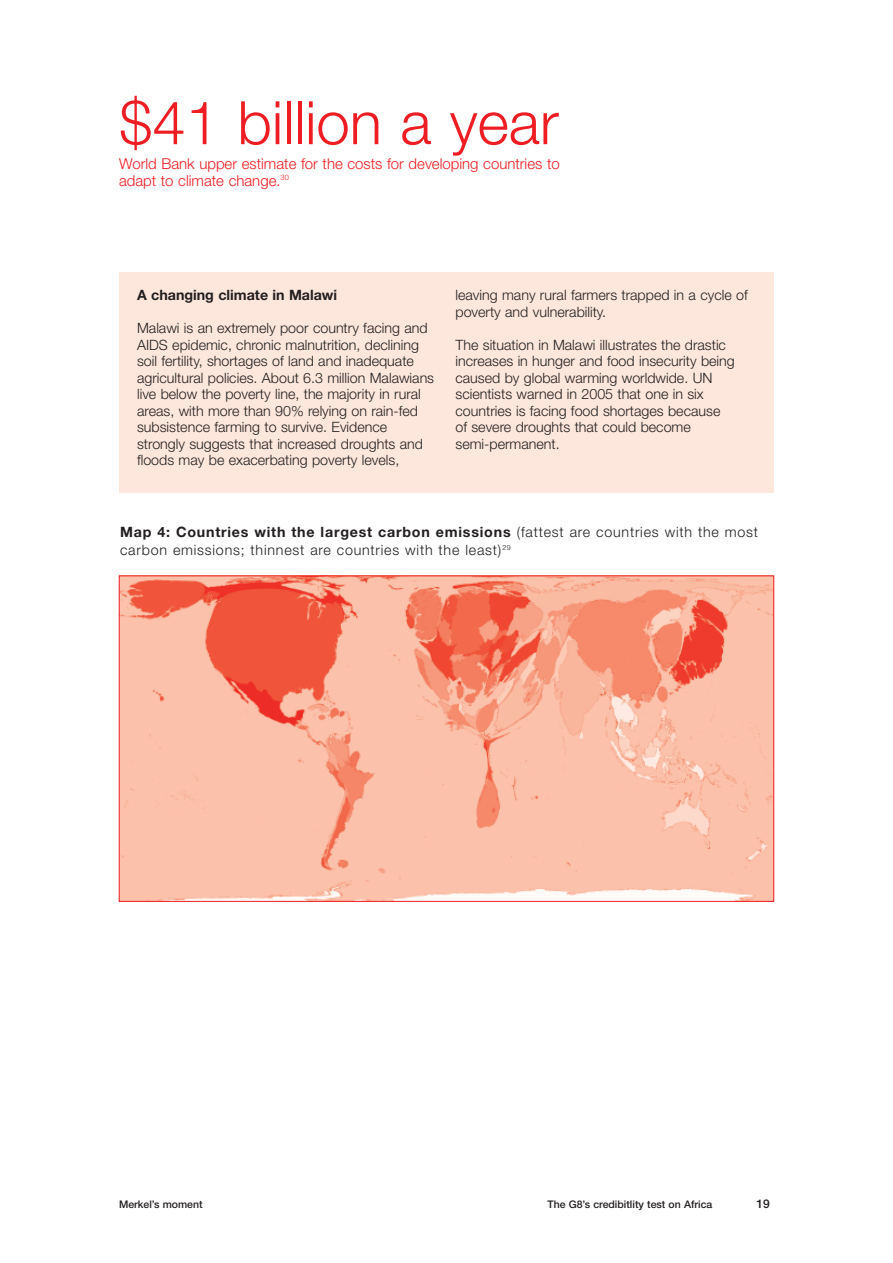
<style>
.page{position:relative;width:893px;height:1263px;background:#fff}
.page>*{position:absolute;margin:0;border:0;box-sizing:border-box;transform-origin:0 0}
.t1{font:300 60px "Helvetica Neue";color:#ee1d23}
.t2{font:300 15px/16.5px "Helvetica Neue";color:#ee1d23}
.t3{font:300 14.25px/16.5px "Helvetica Neue";color:#231f20}
.t4{font:300 14.25px/17.2px "Helvetica Neue";letter-spacing:.055em;color:#231f20}
.t5{font:700 14.25px "Helvetica Neue";color:#231f20}
.t6{font:500 12px "Helvetica Neue";color:#231f20}
.t7{font:500 10.5px "Helvetica Neue";color:#231f20}
.s1{font-weight:700}
</style>
<div class="page">
<img style="left:121px;top:578px;width:651px;height:321px">
<div style="left:119px;top:272px;width:655px;height:221px;background:#fde7dc"></div>
<h1 class="t1" style="left:119px;top:101px;width:441px">$41 billion a year</h1>
<p class="t2" style="left:119px;top:157px;width:442px">World Bank upper estimate for the costs for developing countries to adapt to climate change.<sup>30</sup></p>
<p class="t5" style="left:137px;top:290px;width:202px">A changing climate in Malawi</p>
<p class="t3" style="left:137px;top:321px;width:299px">Malawi is an extremely poor country facing and AIDS epidemic, chronic malnutrition, declining soil fertility, shortages of land and inadequate agricultural policies. About 6.3 million Malawians live below the poverty line, the majority in rural areas, with more than 90% relying on rain-fed subsistence farming to survive. Evidence strongly suggests that increased droughts and floods may be exacerbating poverty levels,</p>
<p class="t3" style="left:455px;top:288px;width:294px">leaving many rural farmers trapped in a cycle of poverty and vulnerability.</p>
<p class="t3" style="left:455px;top:338px;width:281px">The situation in Malawi illustrates the drastic increases in hunger and food insecurity being caused by global warming worldwide. UN scientists warned in 2005 that one in six countries is facing food shortages because of severe droughts that could become semi-permanent.</p>
<p class="t4" style="left:120px;top:525px;width:639px"><span class="s1">Map 4: Countries with the largest carbon emissions</span> (fattest are countries with the most carbon emissions; thinnest are countries with the least)<sup>29</sup></p>
<p class="t7" style="left:119px;top:1200px;width:85px">Merkel’s moment</p>
<p class="t7" style="left:547px;top:1200px;width:166px">The G8’s credibitlity test on Africa</p>
<p class="t6" style="left:756px;top:1199px;width:15px">19</p>
</div>
